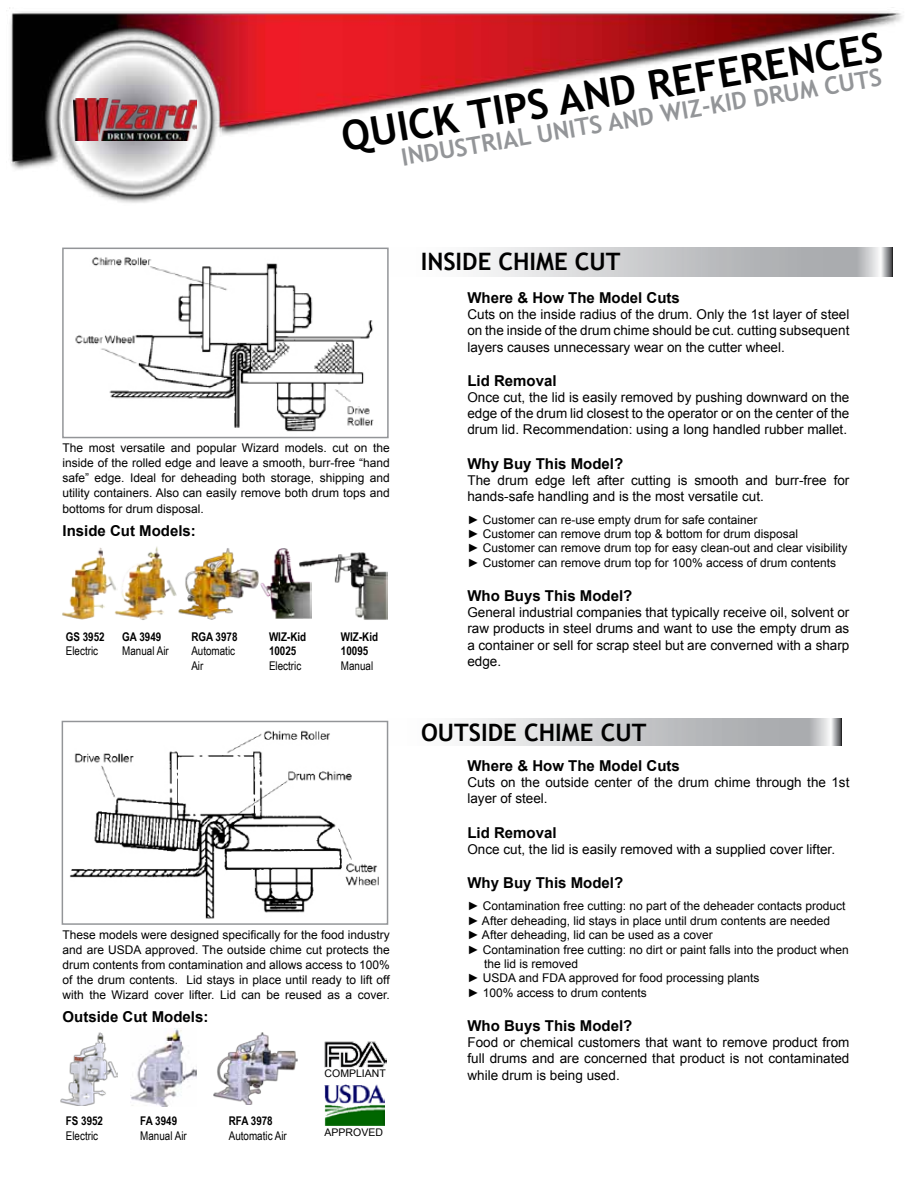
<style>
.page{position:relative;width:918px;height:1188px;background:#fff}
.page>*{position:absolute;margin:0;border:0;box-sizing:border-box;transform-origin:0 0}
.t1{font:700 40.5px "Trebuchet MS";color:#000}
.t2{font:700 24px "Trebuchet MS";color:#939598}
.t3{font:700 24px "Trebuchet MS";color:#000}
.t4{font:700 15px "Arial";color:#000}
.t5{font:13.5px/16.2px "Arial";color:#000;text-align:justify}
.t6{font:12px/15px "Arial";color:#000;text-align:justify}
.t7{font:12px/14.4px "Arial Narrow";color:#000}
.t8{font:700 12px/14.4px "Arial Narrow";color:#000}
.t9{font:10.5px "Arial";color:#000}
</style>
<div class="page">
<img style="left:179px;top:548px;width:80px;height:72px">
<img style="left:213px;top:1032px;width:85px;height:73px">
<img style="left:9px;top:8px;width:893px;height:162px">
<img style="left:48px;top:33px;width:174px;height:170px">
<img style="left:74px;top:98px;width:123px;height:43px">
<img style="left:476px;top:248px;width:416px;height:28px">
<img style="left:384px;top:718px;width:458px;height:28px">
<img style="left:70px;top:723px;width:316px;height:196px">
<div style="left:62px;top:721px;width:326px;height:204px;border:1px solid #939598"></div>
<img style="left:75px;top:257px;width:299px;height:175px">
<div style="left:62px;top:248px;width:327px;height:190px;border:2px solid #939598"></div>
<img style="left:118px;top:546px;width:61px;height:74px">
<img style="left:131px;top:1028px;width:66px;height:78px">
<img style="left:62px;top:547px;width:56px;height:73px">
<img style="left:60px;top:1032px;width:58px;height:73px">
<img style="left:260px;top:548px;width:37px;height:71px">
<img style="left:297px;top:552px;width:91px;height:68px">
<img style="left:324px;top:1042px;width:63px;height:26px">
<img style="left:325px;top:1084px;width:59px;height:41px">
<h1 class="t1" style="left:338px;top:114px;width:549px;rotate:-10deg">Quick tips and references</h1>
<h2 class="t2" style="left:605px;top:109px;width:279px;rotate:-10deg">and wiz-kid drum cuts</h2>
<h2 class="t2" style="left:399px;top:143px;width:163px;rotate:-10deg">Industrial UNITS</h2>
<p class="t6" style="left:63px;top:440px;width:329px">The most versatile and popular Wizard models. cut on the inside of the rolled edge and leave a smooth, burr-free “hand safe” edge. Ideal for deheading both storage, shipping and utility containers. Also can easily remove both drum tops and</p>
<p class="t6" style="left:63px;top:502px;width:143px">bottoms for drum disposal.</p>
<p class="t4" style="left:63px;top:521px;width:135px">Inside Cut Models:</p>
<p class="t8" style="left:66px;top:629px;width:40px">GS 3952</p>
<p class="t7" style="left:66px;top:643px;width:34px">Electric</p>
<p class="t8" style="left:122px;top:629px;width:41px">GA 3949</p>
<p class="t7" style="left:122px;top:643px;width:48px">Manual Air</p>
<p class="t8" style="left:191px;top:629px;width:48px">RGA 3978</p>
<p class="t7" style="left:191px;top:643px;width:45px">Automatic<br>Air</p>
<p class="t8" style="left:269px;top:629px;width:39px">WIZ-Kid<br>10025</p>
<p class="t7" style="left:269px;top:658px;width:34px">Electric</p>
<p class="t8" style="left:341px;top:629px;width:39px">WIZ-Kid<br>10095</p>
<p class="t7" style="left:341px;top:658px;width:34px">Manual</p>
<p class="t6" style="left:63px;top:928px;width:329px">These models were designed specifically for the food industry and are USDA approved. The outside chime cut protects the drum contents from contamination and allows access to 100% of the drum contents. Lid stays in place until ready to lift off with the Wizard cover lifter. Lid can be reused as a cover.</p>
<p class="t4" style="left:63px;top:1007px;width:147px">Outside Cut Models:</p>
<p class="t8" style="left:66px;top:1113px;width:39px">FS 3952</p>
<p class="t7" style="left:66px;top:1128px;width:34px">Electric</p>
<p class="t8" style="left:140px;top:1113px;width:38px">FA 3949</p>
<p class="t7" style="left:140px;top:1128px;width:48px">Manual Air</p>
<p class="t8" style="left:229px;top:1113px;width:45px">RFA 3978</p>
<p class="t7" style="left:229px;top:1128px;width:59px">Automatic Air</p>
<p class="t9" style="left:325px;top:1066px;width:63px">COMPLIANT</p>
<p class="t9" style="left:325px;top:1126px;width:60px">APPROVED</p>
<h2 class="t3" style="left:421px;top:247px;width:13px">INSIDE</h2>
<h2 class="t3" style="left:499px;top:247px;width:44px">CHIME</h2>
<h2 class="t3" style="left:575px;top:247px;width:16px">CUT</h2>
<p class="t4" style="left:467px;top:288px;width:214px">Where &amp; How The Model Cuts</p>
<p class="t5" style="left:467px;top:307px;width:384px">Cuts on the inside radius of the drum. Only the 1st layer of steel on the inside of the drum chime should be cut. cutting subsequent layers causes unnecessary wear on the cutter wheel.</p>
<p class="t4" style="left:467px;top:371px;width:91px">Lid Removal</p>
<p class="t5" style="left:467px;top:389px;width:384px">Once cut, the lid is easily removed by pushing downward on the edge of the drum lid closest to the operator or on the center of the drum lid. Recommendation: using a long handled rubber mallet.</p>
<p class="t4" style="left:467px;top:453px;width:157px">Why Buy This Model?</p>
<p class="t5" style="left:467px;top:472px;width:383px">The drum edge left after cutting is smooth and burr-free for hands-safe handling and is the most versatile cut.</p>
<p class="t6" style="left:467px;top:512px;width:382px;line-height:14.4px;text-align:left">► Customer can re-use empty drum for safe container<br>► Customer can remove drum top &amp; bottom for drum disposal<br>► Customer can remove drum top for easy clean-out and clear visibility ► Customer can remove drum top for 100% access of drum contents</p>
<p class="t4" style="left:467px;top:586px;width:167px">Who Buys This Model?</p>
<p class="t5" style="left:467px;top:604px;width:383px">General industrial companies that typically receive oil, solvent or raw products in steel drums and want to use the empty drum as a container or sell for scrap steel but are converned with a sharp edge.</p>
<h2 class="t3" style="left:421px;top:717px;width:31px">OUTSIDE</h2>
<h2 class="t3" style="left:524px;top:717px;width:44px">CHIME</h2>
<h2 class="t3" style="left:601px;top:717px;width:16px">CUT</h2>
<p class="t4" style="left:467px;top:756px;width:214px">Where &amp; How The Model Cuts</p>
<p class="t5" style="left:467px;top:774px;width:384px">Cuts on the outside center of the drum chime through the 1st layer of steel.</p>
<p class="t4" style="left:467px;top:822px;width:91px">Lid Removal</p>
<p class="t5" style="left:467px;top:841px;width:369px">Once cut, the lid is easily removed with a supplied cover lifter.</p>
<p class="t4" style="left:467px;top:873px;width:157px">Why Buy This Model?</p>
<p class="t6" style="left:467px;top:899px;width:380px">► Contamination free cutting: no part of the deheader contacts product</p>
<p class="t6" style="left:467px;top:913px;width:364px">► After deheading, lid stays in place until drum contents are needed</p>
<p class="t6" style="left:467px;top:928px;width:247px">► After deheading, lid can be used as a cover</p>
<p class="t6" style="left:467px;top:942px;width:383px">► Contamination free cutting: no dirt or paint falls into the product when</p>
<p class="t6" style="left:484px;top:957px;width:96px">the lid is removed</p>
<p class="t6" style="left:467px;top:971px;width:294px">► USDA and FDA approved for food processing plants</p>
<p class="t6" style="left:467px;top:985px;width:181px">► 100% access to drum contents</p>
<p class="t4" style="left:467px;top:1016px;width:167px">Who Buys This Model?</p>
<p class="t5" style="left:467px;top:1035px;width:383px">Food or chemical customers that want to remove product from full drums and are concerned that product is not contaminated while drum is being used.</p>
</div>
